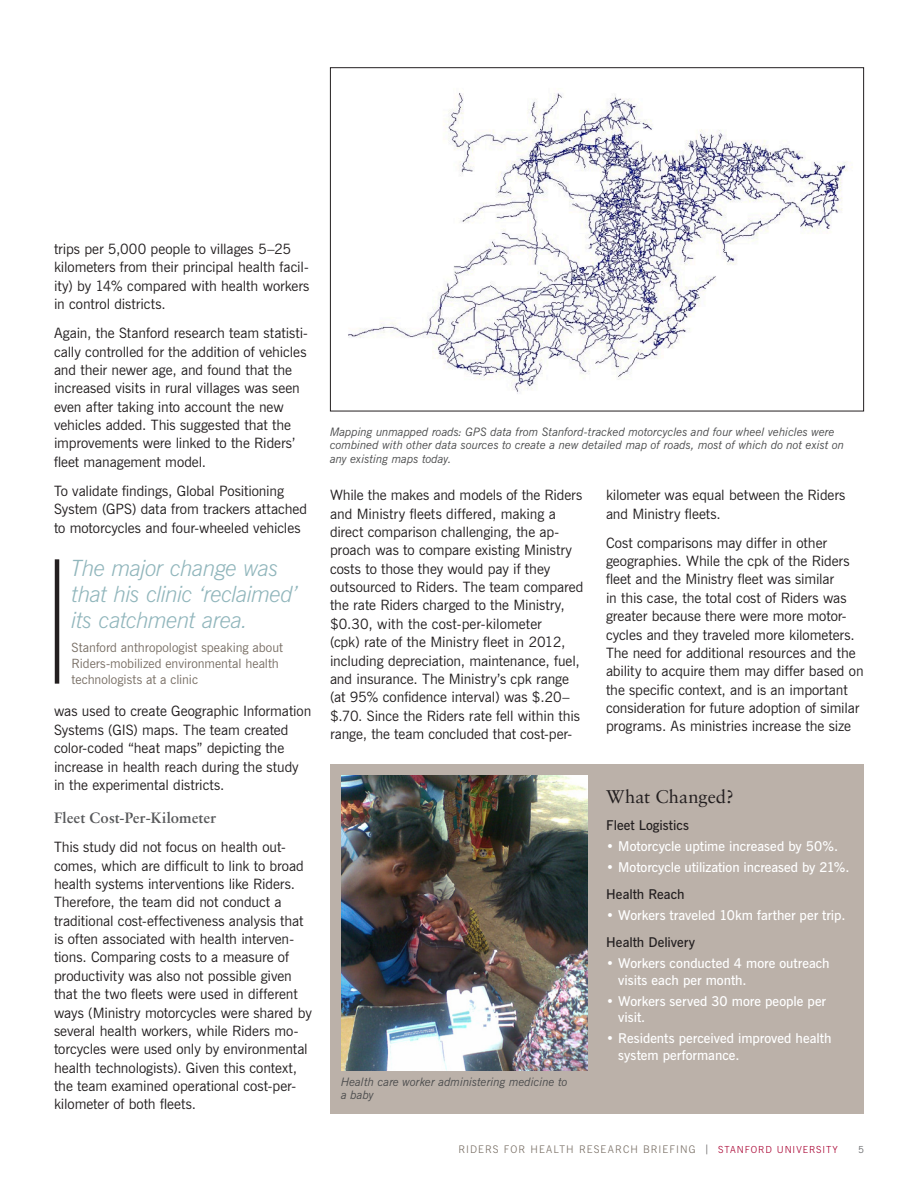
<style>
.page{position:relative;width:918px;height:1188px;background:#fff}
.page>*{position:absolute;margin:0;border:0;box-sizing:border-box;transform-origin:0 0}
.New_quote{font:italic 300 22.5px/26.2px "News Gothic BT";letter-spacing:-.025em;color:#91b6bc}
.t1{font:18.3px "Sabon LT Std";color:#231f20}
.Subhead{font:700 15px "Sabon LT Std";letter-spacing:.01em;color:#57585a}
.Body{font:14.25px/18.3px "News Gothic BT";letter-spacing:-.005em;color:#231f20}
.t2{font:600 13.5px/16.5px "News Gothic BT";color:#fff}
.t3{font:600 13.5px "News Gothic BT";color:#231f20}
.Quote_large{font:12.75px/15.8px "News Gothic BT";color:#786e64}
.t4{font:italic 11.7px/13.5px "News Gothic BT";letter-spacing:-.005em;color:#4b4c4d}
.t5{font:300 10.5px "News Gothic BT";letter-spacing:.11em;color:#786e64}
.t6{font:9.75px "News Gothic BT";color:#6c6d70}
.s1{font-size:9.75px;color:#231f20}
.s2{font-size:9.75px;color:#a90332}
</style>
<div class="page">
<hr style="left:55px;top:559px;width:4px;height:125px;background:#231f20">
<img style="left:348px;top:93px;width:505px;height:301px">
<div style="left:330px;top:764px;width:534px;height:350px;background:#bbb1a9"></div>
<img style="left:341px;top:776px;width:247px;height:294px">
<p class="Body" style="left:54px;top:240px;width:257px">trips per 5,000 people to villages 5–25 kilometers from their principal health facil&shy;ity) by 14% compared with health workers in control districts.</p>
<p class="Body" style="left:54px;top:324px;width:255px">Again, the Stanford research team statisti&shy;cally controlled for the addition of vehicles and their newer age, and found that the increased visits in rural villages was seen even after taking into account the new vehicles added. This suggested that the improvements were linked to the Riders’ fleet management model.</p>
<p class="Body" style="left:54px;top:482px;width:255px">To validate findings, Global Positioning<br>System (GPS) data from trackers attached to motorcycles and four-wheeled vehicles</p>
<p class="New_quote" style="left:72px;top:554px;width:228px">The major change was that his clinic ‘reclaimed’ its catchment area.</p>
<p class="Quote_large" style="left:72px;top:640px;width:213px">Stanford anthropologist speaking about<br>Riders-mobilized environmental health technologists at a clinic</p>
<p class="Body" style="left:54px;top:702px;width:259px">was used to create Geographic Information Systems (GIS) maps. The team created color-coded “heat maps” depicting the increase in health reach during the study in the experimental districts.</p>
<p class="Subhead" style="left:54px;top:808px;width:164px">Fleet Cost-Per-Kilometer</p>
<p class="Body" style="left:54px;top:838px;width:259px">This study did not focus on health out&shy;comes, which are difficult to link to broad health systems interventions like Riders.<br>Therefore, the team did not conduct a traditional cost-effectiveness analysis that is often associated with health interven&shy;tions. Comparing costs to a measure of productivity was also not possible given that the two fleets were used in different ways (Ministry motorcycles were shared by several health workers, while Riders mo&shy;torcycles were used only by environmental health technologists). Given this context, the team examined operational cost-per&shy;kilometer of both fleets.</p>
<p class="t4" style="left:330px;top:425px;width:516px">Mapping unmapped roads: GPS data from Stanford-tracked motorcycles and four wheel vehicles were combined with other data sources to create a new detailed map of roads, most of which do not exist on any existing maps today.</p>
<p class="Body" style="left:330px;top:486px;width:255px">While the makes and models of the Riders and Ministry fleets differed, making a direct comparison challenging, the ap&shy;proach was to compare existing Ministry costs to those they would pay if they outsourced to Riders. The team compared the rate Riders charged to the Ministry, $0.30, with the cost-per-kilometer<br>(cpk) rate of the Ministry fleet in 2012, including depreciation, maintenance, fuel, and insurance. The Ministry’s cpk range (at 95% confidence interval) was $.20– $.70. Since the Riders rate fell within this range, the team concluded that cost-per-</p>
<p class="Body" style="left:606px;top:486px;width:241px">kilometer was equal between the Riders and Ministry fleets.</p>
<p class="Body" style="left:606px;top:533px;width:259px">Cost comparisons may differ in other geographies. While the cpk of the Riders fleet and the Ministry fleet was similar<br>in this case, the total cost of Riders was greater because there were more motor&shy;cycles and they traveled more kilometers.<br>The need for additional resources and the ability to acquire them may differ based on the specific context, and is an important consideration for future adoption of similar programs. As ministries increase the size</p>
<p class="t4" style="left:341px;top:1075px;width:228px">Health care worker administering medicine to a baby</p>
<p class="t1" style="left:606px;top:786px;width:129px">What Changed?</p>
<p class="t3" style="left:606px;top:817px;width:84px">Fleet Logistics</p>
<p class="t2" style="left:606px;top:838px;width:233px">• Motorcycle uptime increased by 50%.</p>
<p class="t2" style="left:606px;top:859px;width:245px">• Motorcycle utilization increased by 21%.</p>
<p class="t3" style="left:606px;top:886px;width:80px">Health Reach</p>
<p class="t2" style="left:606px;top:907px;width:241px">• Workers traveled 10km farther per trip.</p>
<p class="t3" style="left:606px;top:934px;width:90px">Health Delivery</p>
<p class="t2" style="left:618px;top:955px;width:213px;text-indent:-12px">• Workers conducted 4 more outreach visits each per month.</p>
<p class="t2" style="left:618px;top:993px;width:209px;text-indent:-12px">• Workers served 30 more people per visit.</p>
<p class="t2" style="left:618px;top:1030px;width:215px;text-indent:-12px">• Residents perceived improved health system performance.</p>
<p class="t5" style="left:458px;top:1142px;width:381px">RIDERS FOR HEALTH RESEARCH BRIEFING <span class="s1">|</span> <span class="s2">STANFORD UNIVERSITY</span></p>
<p class="t6" style="left:858px;top:1143px;width:7px">5</p>
</div>
